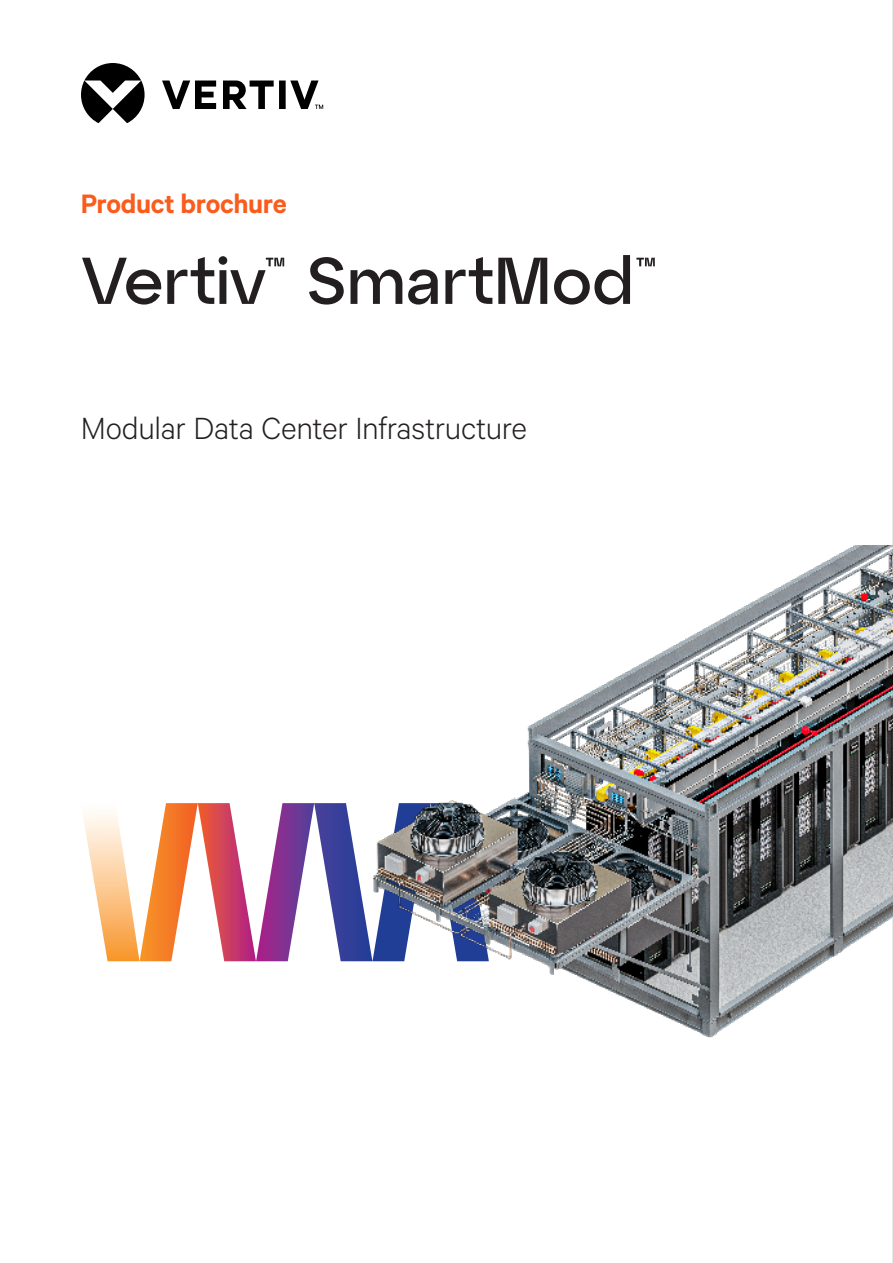
<style>
.page{position:relative;width:893px;height:1263px;background:#fff}
.page>*{position:absolute;margin:0;border:0;box-sizing:border-box;transform-origin:0 0}
.Cover_title{font:500 66px "Atyp Display";color:#231f20}
.Cover_subhead{font:300 34.5px "Calibre";letter-spacing:-.01em;color:#231f20}
.Asset_type{font:600 30px "Calibre";letter-spacing:-.015em;color:#fa5c1c}
</style>
<div class="page">
<hr style="left:892px;top:0;width:1px;height:1263px;background:#d1d2d4">
<svg style="left:140px;top:803px;width:106px;height:158px"></svg>
<img style="left:83px;top:813px;width:57px;height:148px">
<img style="left:246px;top:545px;width:647px;height:526px">
<svg style="left:81px;top:63px;width:242px;height:60px"></svg>
<p class="Asset_type" style="left:81px;top:186px;width:207px">Product brochure</p>
<p class="Cover_title" style="left:81px;top:230px;width:577px">Vertiv™ SmartMod™</p>
<p class="Cover_subhead" style="left:81px;top:408px;width:448px">Modular Data Center Infrastructure</p>
</div>
